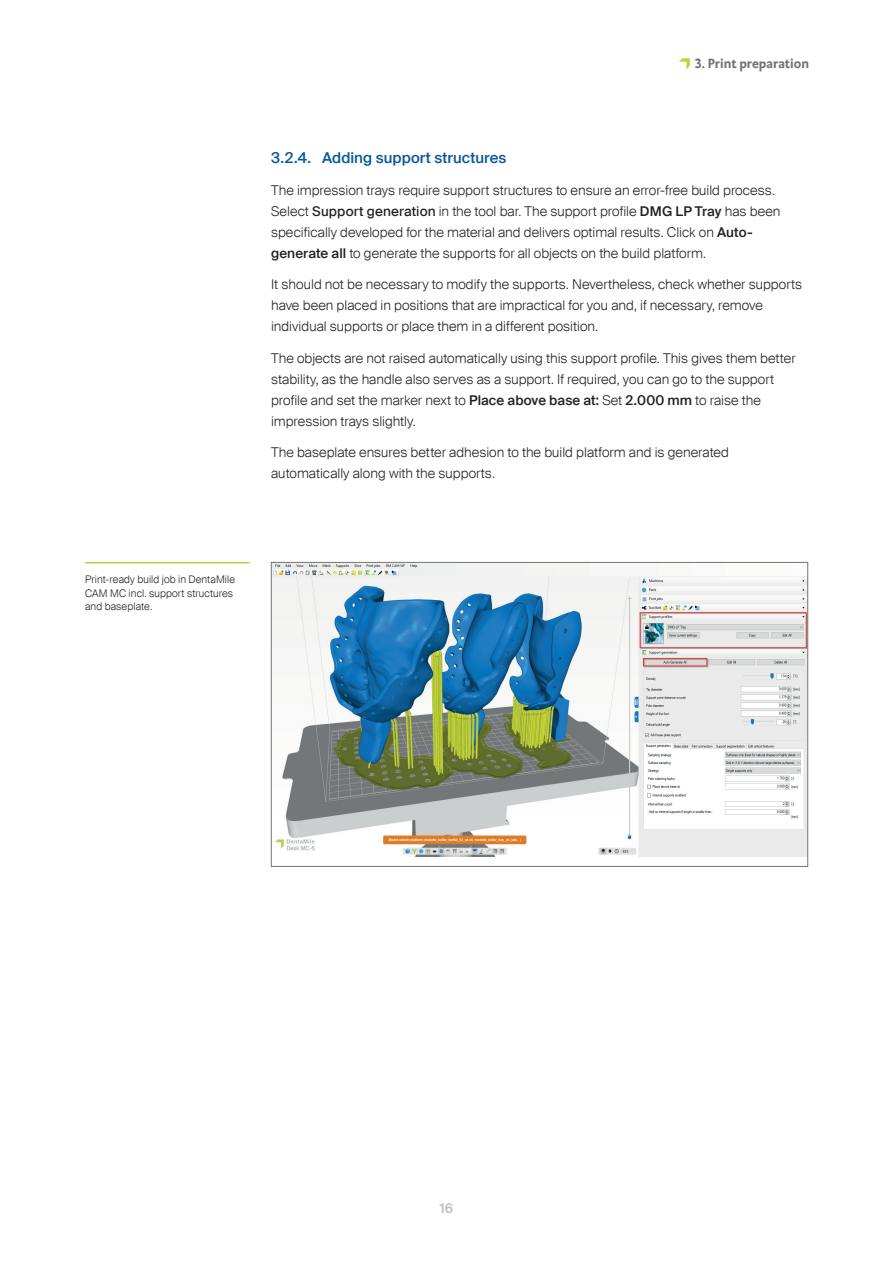
<style>
.page{position:relative;width:893px;height:1263px;background:#fff}
.page>*{position:absolute;margin:0;border:0;box-sizing:border-box;transform-origin:0 0}
.t1{font:500 15px "Suisse Intl";letter-spacing:.005em;color:#07579d}
.t2{font:300 13.5px/21px "Suisse Intl";letter-spacing:.005em;color:#231f20}
.t3{font:700 13.5px "DTL Caspari Global";color:#717576}
.t4{font:600 13.5px "Suisse Intl";color:#c0c1c1}
.t5{font:300 10.5px/13.5px "Suisse Intl";letter-spacing:.01em;color:#231f20}
.s1{color:#b9d539}
.s2{font-weight:400}
.s3{font-weight:500}
</style>
<div class="page">
<hr style="left:85px;top:562px;width:165px;height:1px;background:#b9d539">
<img style="left:273px;top:564px;width:533px;height:292px">
<div style="left:271px;top:562px;width:537px;height:305px;border:1px solid #717576"></div>
<p class="t3" style="left:679px;top:55px;width:132px"><span class="s1">•</span> 3. Print preparation</p>
<p class="t1" style="left:271px;top:149px;width:237px">3.2.4. Adding support structures</p>
<p class="t2" style="left:271px;top:179px;width:511px">The impression trays require support structures to ensure an error-free build process.<br>Select <span class="s2">Support generation</span> in the tool bar. The support profile <span class="s3">DMG LP Tray</span> has been specifically developed for the material and delivers optimal results. Click on <span class="s3">Auto&shy;generate all</span> to generate the supports for all objects on the build platform.</p>
<p class="t2" style="left:271px;top:274px;width:532px">It should not be necessary to modify the supports. Nevertheless, check whether supports have been placed in positions that are impractical for you and, if necessary, remove individual supports or place them in a different position.</p>
<p class="t2" style="left:271px;top:347px;width:526px">The objects are not raised automatically using this support profile. This gives them better stability, as the handle also serves as a support. If required, you can go to the support profile and set the marker next to <span class="s3">Place above base at:</span> Set <span class="s3">2.000 mm</span> to raise the impression trays slightly.</p>
<p class="t2" style="left:271px;top:442px;width:459px">The baseplate ensures better adhesion to the build platform and is generated automatically along with the supports.</p>
<p class="t5" style="left:85px;top:573px;width:152px">Print-ready build job in DentaMile<br>CAM MC incl. support structures and baseplate.</p>
<p class="t4" style="left:440px;top:1200px;width:15px">16</p>
</div>
